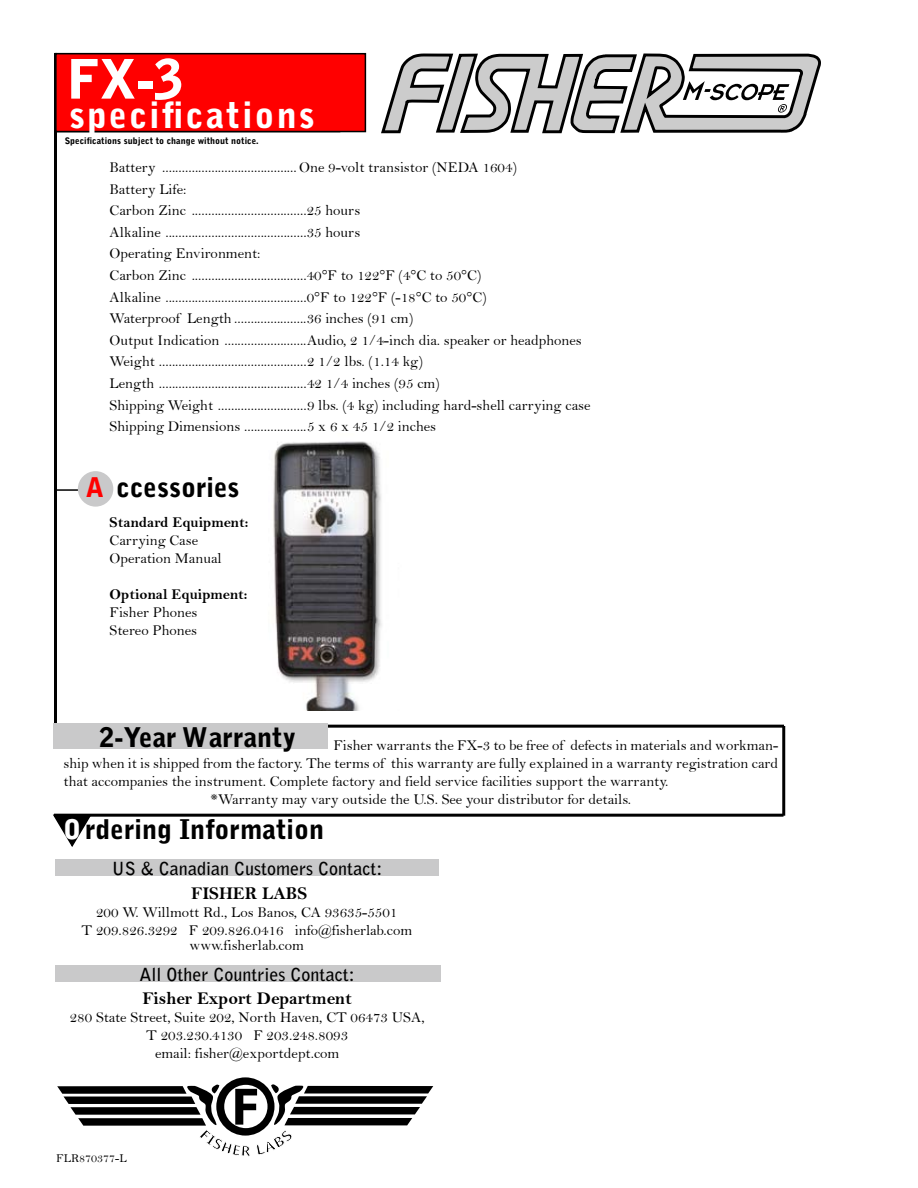
<style>
.page{position:relative;width:918px;height:1188px;background:#fff}
.page>*{position:absolute;margin:0;border:0;box-sizing:border-box;transform-origin:0 0}
.t1{font:900 54px "Bell Gothic";color:#fff}
.t2{font:900 36px "Bell Gothic";letter-spacing:.06em;color:#fff}
.t3{font:900 27px "Bell Gothic";color:#000}
.t4{font:700 18px "Bell Gothic";color:#000}
.t5{font:18px "Bell MT Bold";color:#000}
.t6{font:15px/21.6px "Bell";color:#000}
.t7{font:15px "Bell MT Bold";color:#000}
.t8{font:12px "Bell";color:#000}
.t9{font:900 9px "Bell Gothic";color:#000}
.s1{color:#f00}
.s2{color:#fff}
</style>
<div class="page">
<img style="left:273px;top:441px;width:109px;height:270px">
<hr style="left:54px;top:53px;width:3px;height:692px;background:#000">
<div style="left:56px;top:54px;width:309px;height:78px;background:#f00"></div>
<div style="left:55px;top:53px;width:311px;height:79px;border:2px solid #000"></div>
<hr style="left:54px;top:489px;width:35px;height:2px;background:#000">
<div style="left:78px;top:471px;width:35px;height:36px;background:#c9c9ca;border-radius:50%"></div>
<div style="left:55px;top:859px;width:384px;height:16px;background:#c9c9ca"></div>
<hr style="left:55px;top:725px;width:729px;height:3px;background:#000">
<div style="left:53px;top:724px;width:275px;height:25px;background:#c9c9ca"></div>
<hr style="left:782px;top:726px;width:3px;height:90px;background:#000">
<hr style="left:54px;top:814px;width:730px;height:3px;background:#000">
<svg style="left:53px;top:814px;width:40px;height:33px"></svg>
<div style="left:55px;top:965px;width:385px;height:17px;background:#c9c9ca"></div>
<svg style="left:57px;top:1077px;width:376px;height:79px"></svg>
<svg style="left:381px;top:53px;width:440px;height:80px"></svg>
<h1 class="t1" style="left:67px;top:48px;width:119px">FX-3</h1>
<h2 class="t2" style="left:69px;top:94px;width:247px">specifications</h2>
<p class="t9" style="left:65px;top:136px;width:195px">Specifications subject to change without notice.</p>
<p class="t6" style="left:110px;top:156px;width:482px">Battery ......................................... One 9‑volt transistor (NEDA 1604)<br>Battery Life:<br>Carbon Zinc ...................................25 hours<br>Alkaline ...........................................35 hours<br>Operating Environment:<br>Carbon Zinc ...................................40°F to 122°F (4°C to 50°C)<br>Alkaline ...........................................0°F to 122°F (‑18°C to 50°C)<br>Waterproof Length ......................36 inches (91 cm)<br>Output Indication .........................Audio, 2 1/4‑inch dia. speaker or headphones Weight .............................................2 1/2 lbs. (1.14 kg)<br>Length .............................................42 1/4 inches (95 cm)<br>Shipping Weight ...........................9 lbs. (4 kg) including hard‑shell carrying case Shipping Dimensions ...................5 x 6 x 45 1/2 inches</p>
<h3 class="t3" style="left:86px;top:472px;width:155px"><span class="s1">A</span> ccessories</h3>
<p class="t7" style="left:110px;top:513px;width:140px">Standard Equipment:</p>
<p class="t6" style="left:110px;top:531px;width:114px;line-height:18px">Carrying Case<br>Operation Manual</p>
<p class="t7" style="left:110px;top:585px;width:139px">Optional Equipment:</p>
<p class="t6" style="left:110px;top:603px;width:89px;line-height:18px">Fisher Phones<br>Stereo Phones</p>
<h3 class="t3" style="left:99px;top:721px;width:198px">2-Year Warranty</h3>
<p class="t6" style="left:334px;top:734px;width:446px">Fisher warrants the FX-3 to be free of defects in materials and workman‑</p>
<p class="t6" style="left:64px;top:752px;width:716px">ship when it is shipped from the factory. The terms of this warranty are fully explained in a warranty registration card</p>
<p class="t6" style="left:64px;top:770px;width:607px">that accompanies the instrument. Complete factory and field service facilities support the warranty.</p>
<p class="t6" style="left:211px;top:788px;width:422px">*Warranty may vary outside the U.S. See your distributor for details.</p>
<h3 class="t3" style="left:63px;top:814px;width:263px"><span class="s2">O</span>rdering Information</h3>
<p class="t4" style="left:112px;top:857px;width:272px">US &amp; Canadian Customers Contact:</p>
<p class="t5" style="left:191px;top:883px;width:115px">Fisher Labs</p>
<p class="t6" style="left:81px;top:903px;width:332px;line-height:18px;text-align:center">200 W. Willmott Rd., Los Banos, CA 93635-5501<br>T 209.826.3292 F 209.826.0416 info@fisherlab.com</p>
<p class="t6" style="left:190px;top:934px;width:116px">www.fisherlab.com</p>
<p class="t4" style="left:140px;top:963px;width:217px">All Other Countries Contact:</p>
<p class="t5" style="left:142px;top:987px;width:211px">Fisher Export Department</p>
<p class="t6" style="left:70px;top:1008px;width:356px;line-height:18px;text-align:center">280 State Street, Suite 202, North Haven, CT 06473 USA,<br>T 203.230.4130 F 203.248.8093<br>email: fisher@exportdept.com</p>
<p class="t8" style="left:56px;top:1151px;width:72px">FLR870377-L</p>
</div>
